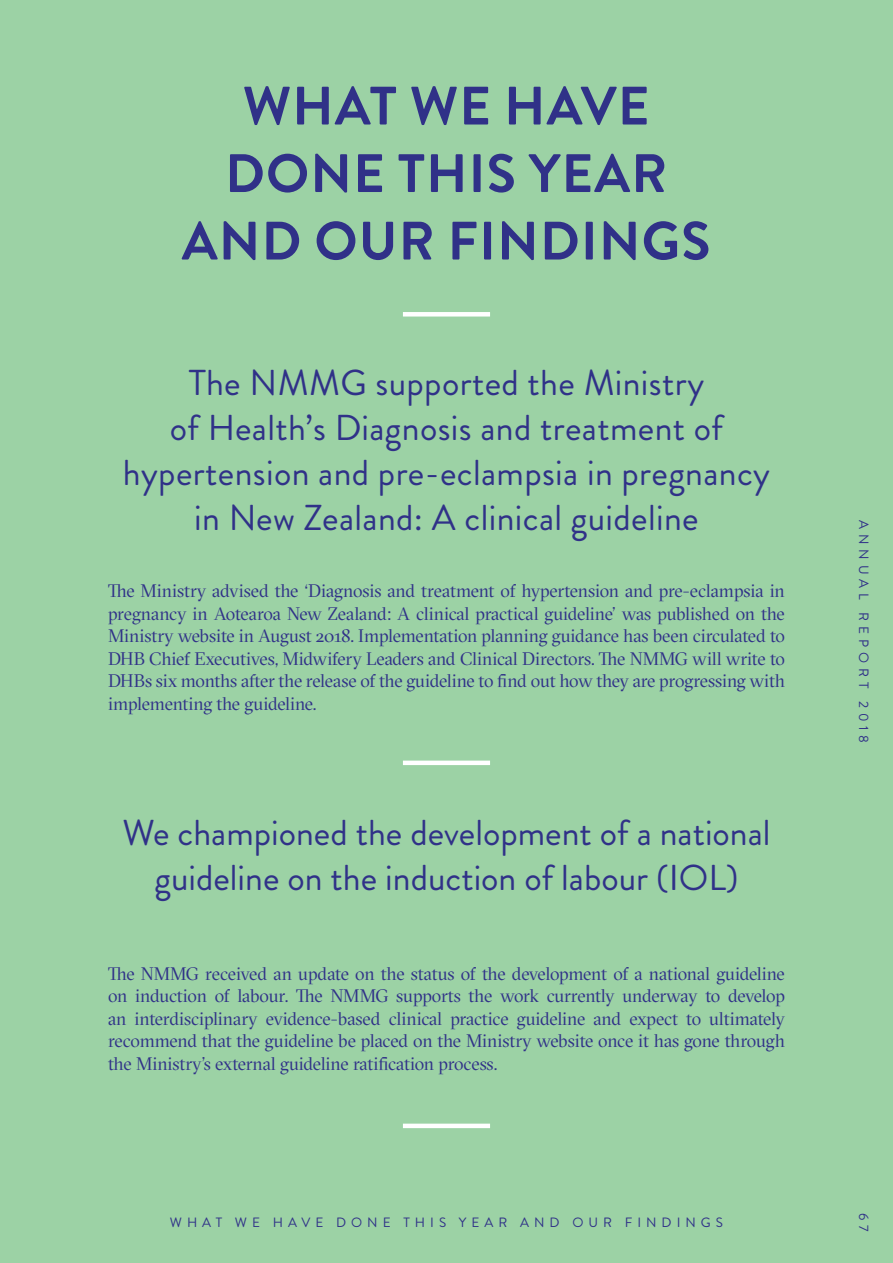
<style>
.page{position:relative;width:893px;height:1263px;background:#9cd2a5}
.page>*{position:absolute;margin:0;border:0;box-sizing:border-box;transform-origin:0 0}
.t1{font:700 54px/67.5px "Brandon Grotesque";letter-spacing:.02em;color:#303188;text-align:center}
.t2{font:36px/45px "Brandon Grotesque";letter-spacing:.01em;color:#303188;text-align:center}
.t3{font:18px/22.5px "GT Sectra Fine";letter-spacing:-.01em;color:#303188;text-align:justify}
.t4{font:13.5px "Brandon Grotesque";letter-spacing:.37em;color:#303188}
</style>
<div class="page">
<hr style="left:403px;top:761px;width:87px;height:4px;background:#fff">
<hr style="left:403px;top:1124px;width:87px;height:4px;background:#fff">
<div style="left:403px;top:312px;width:87px;height:5px;background:#fff"></div>
<h1 class="t1" style="left:182px;top:73px;width:530px">WHAT WE HAVE<br>DONE THIS YEAR<br>AND OUR FINDINGS</h1>
<h2 class="t2" style="left:123px;top:360px;width:649px">The NMMG supported the Ministry<br>of Health’s Diagnosis and treatment of hypertension and pre-eclampsia in pregnancy in New Zealand: A clinical guideline</h2>
<p class="t3" style="left:108px;top:579px;width:678px">The Ministry advised the ‘Diagnosis and treatment of hypertension and pre-eclampsia in pregnancy in Aotearoa New Zealand: A clinical practical guideline’ was published on the Ministry website in August 2018. Implementation planning guidance has been circulated to DHB Chief Executives, Midwifery Leaders and Clinical Directors. The NMMG will write to DHBs six months after the release of the guideline to find out how they are progressing with implementing the guideline.</p>
<h2 class="t2" style="left:122px;top:810px;width:650px">We championed the development of a national guideline on the induction of labour (IOL)</h2>
<p class="t3" style="left:108px;top:962px;width:678px">The NMMG received an update on the status of the development of a national guideline on induction of labour. The NMMG supports the work currently underway to develop an interdisciplinary evidence-based clinical practice guideline and expect to ultimately recommend that the guideline be placed on the Ministry website once it has gone through the Ministry’s external guideline ratification process.</p>
<p class="t4" style="left:170px;top:1213px;width:555px">WHAT WE HAVE DONE THIS YEAR AND OUR FINDINGS</p>
<p class="t4" style="left:873px;top:520px;width:225px;rotate:90deg">ANNUAL REPORT 2018</p>
<p class="t4" style="left:873px;top:1213px;width:20px;rotate:90deg">6 7</p>
</div>
